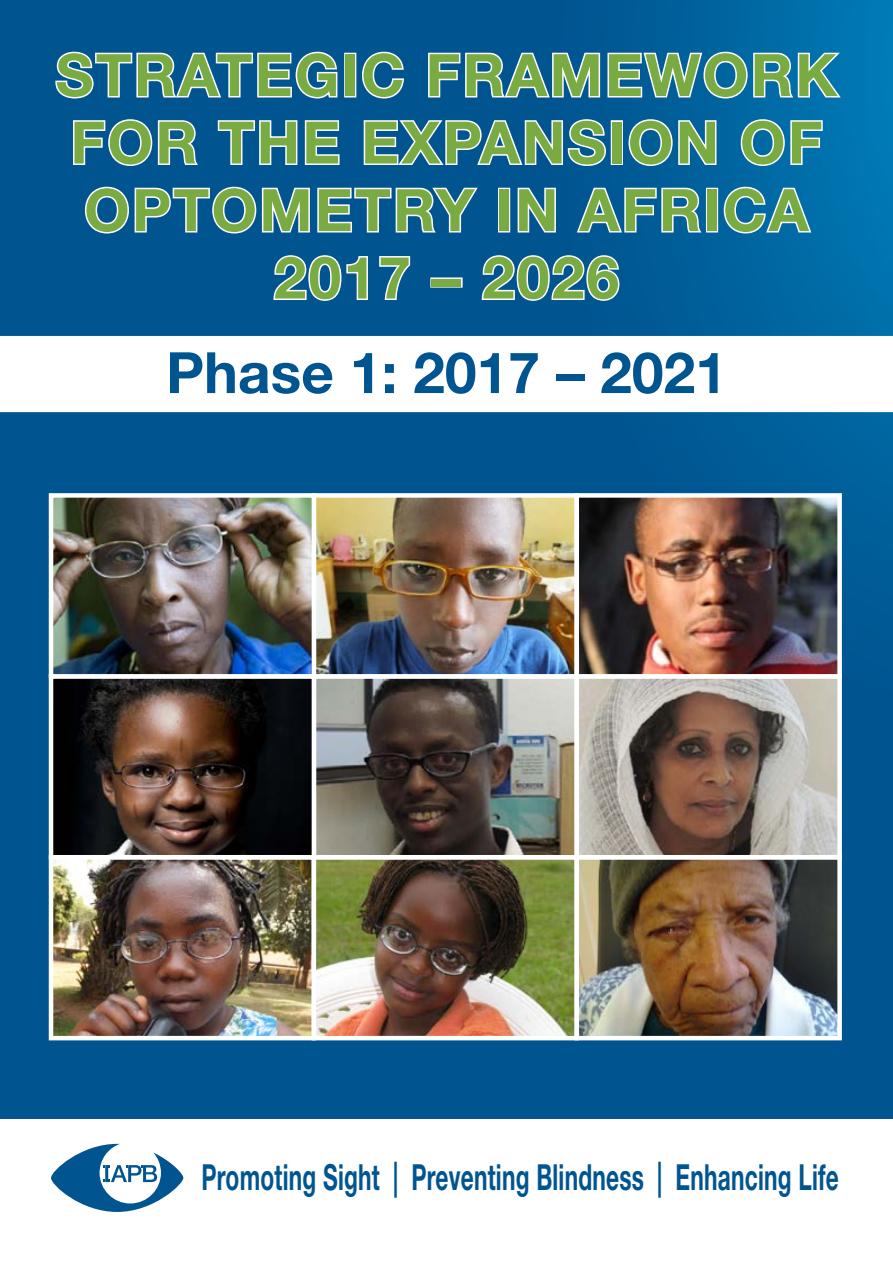
<style>
.page{position:relative;width:893px;height:1263px;background:#fff}
.page>*{position:absolute;margin:0;border:0;box-sizing:border-box;transform-origin:0 0}
.t1{font:700 58.5px/67.5px "Helvetica Neue LT Std";letter-spacing:.04em;color:#7aaa42;text-align:center}
.t2{font:700 57px "Helvetica Neue LT Std";color:#005591}
.t3{font:700 36px "Helvetica Neue LT Std";letter-spacing:.01em;color:#005591;scale:.63 1}
</style>
<div class="page">
<div style="left:0;top:0;width:893px;height:1118px;background:#005591"></div>
<svg style="left:485px;top:0;width:408px;height:528px"></svg>
<svg style="left:51px;top:1144px;width:132px;height:68px"></svg>
<svg style="left:55px;top:51px;width:283px;height:48px"></svg>
<div style="left:344px;top:53px;width:12px;height:44px;border:3px solid #fff"></div>
<svg style="left:362px;top:51px;width:42px;height:48px"></svg>
<svg style="left:428px;top:50px;width:416px;height:50px"></svg>
<svg style="left:73px;top:119px;width:125px;height:47px"></svg>
<svg style="left:217px;top:120px;width:123px;height:45px"></svg>
<svg style="left:363px;top:118px;width:244px;height:50px"></svg>
<div style="left:611px;top:120px;width:12px;height:45px;border:3px solid #fff"></div>
<svg style="left:627px;top:118px;width:91px;height:49px"></svg>
<svg style="left:739px;top:118px;width:85px;height:49px"></svg>
<svg style="left:84px;top:186px;width:394px;height:48px"></svg>
<div style="left:498px;top:188px;width:12px;height:44px;border:3px solid #fff"></div>
<svg style="left:516px;top:186px;width:41px;height:48px"></svg>
<svg style="left:575px;top:186px;width:130px;height:49px"></svg>
<div style="left:706px;top:188px;width:12px;height:44px;border:3px solid #fff"></div>
<svg style="left:722px;top:185px;width:91px;height:50px"></svg>
<svg style="left:273px;top:255px;width:95px;height:46px"></svg>
<svg style="left:379px;top:256px;width:32px;height:44px"></svg>
<div style="left:430px;top:277px;width:33px;height:11px;border:3px solid #fff"></div>
<svg style="left:481px;top:254px;width:140px;height:48px"></svg>
<div style="left:0;top:336px;width:893px;height:76px;background:#fff"></div>
<img style="left:54px;top:498px;width:783px;height:537px">
<div style="left:49px;top:855px;width:267px;height:185px;border:4px solid #fff"></div>
<div style="left:312px;top:855px;width:267px;height:185px;border:4px solid #fff"></div>
<div style="left:312px;top:674px;width:267px;height:185px;border:4px solid #fff"></div>
<div style="left:312px;top:493px;width:267px;height:185px;border:4px solid #fff"></div>
<div style="left:574px;top:855px;width:268px;height:185px;border:4px solid #fff"></div>
<div style="left:574px;top:674px;width:268px;height:185px;border:4px solid #fff"></div>
<div style="left:574px;top:493px;width:268px;height:185px;border:4px solid #fff"></div>
<div style="left:49px;top:674px;width:267px;height:185px;border:4px solid #fff"></div>
<div style="left:49px;top:493px;width:267px;height:185px;border:4px solid #fff"></div>
<p class="t1" style="left:56px;top:40px;width:783px">STRATEGIC FRAMEWORK<br>FOR THE EXPANSION OF<br>OPTOMETRY IN AFRICA<br>2017 – 2026</p>
<p class="t2" style="left:166px;top:337px;width:562px">Phase 1: 2017 – 2021</p>
<p class="t3" style="left:202px;top:1155px;width:1013px">Promoting Sight | Preventing Blindness | Enhancing Life</p>
</div>
